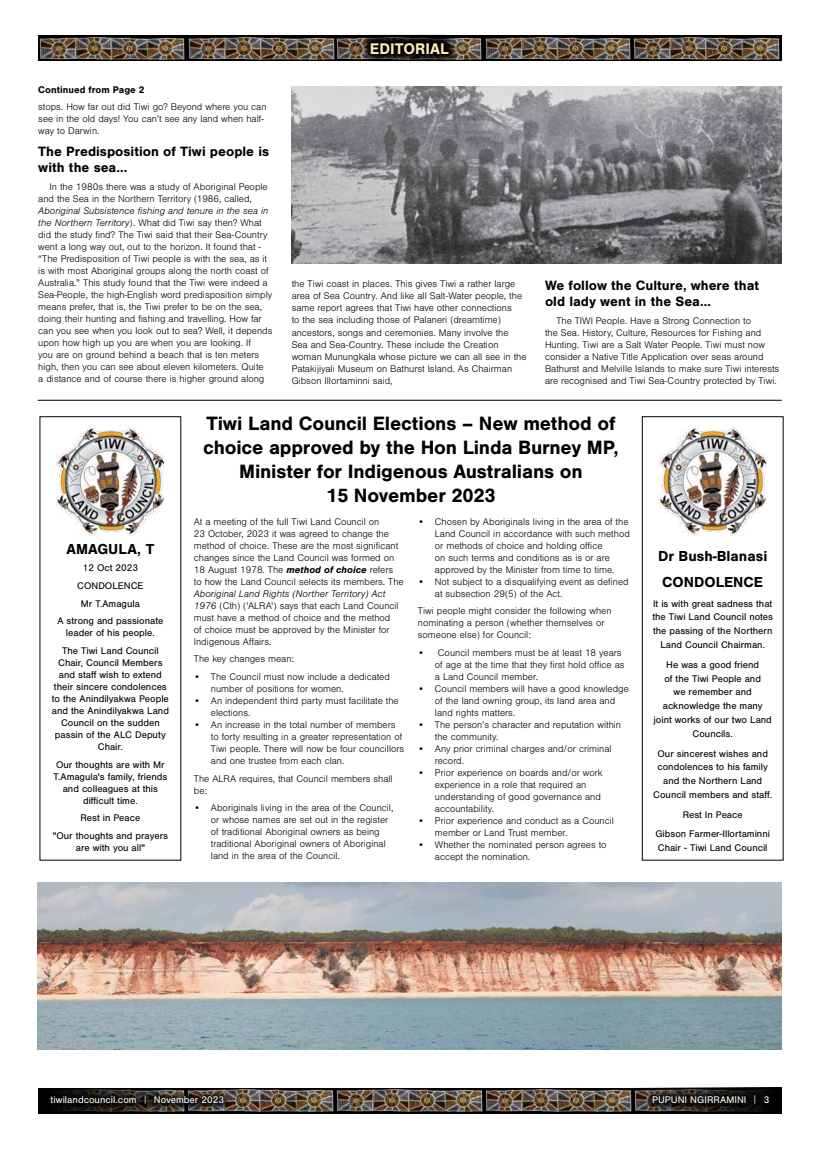
<style>
.page{position:relative;width:820px;height:1149px;background:#fff}
.page>*{position:absolute;margin:0;border:0;box-sizing:border-box;transform-origin:0 0}
.t1{font:700 20px/24px "Nimbus San";letter-spacing:-.01em;color:#000;text-align:center}
.t2{font:700 16px "Nimbus San";color:#ffe8ba}
.t3{font:700 15px/25.5px "Nimbus San";color:#000}
.t4{font:700 14px/16px "Nimbus San";color:#000}
.t5{font:300 10px/12px "Nimbus San";color:#000}
.t6{font:10px/13.9px "Nimbus San";color:#000;text-align:center}
.t7{font:10px "Nimbus San";letter-spacing:.005em;color:#fff}
.t8{font:700 10px "Nimbus San";color:#000}
.s1{font-style:italic}
.s2{font-weight:700;font-style:italic}
.s3{font-weight:300}
</style>
<div class="page">
<svg style="left:208px;top:1088px;width:127px;height:25px"></svg>
<svg style="left:484px;top:1087px;width:148px;height:26px"></svg>
<svg style="left:335px;top:1087px;width:149px;height:26px"></svg>
<svg style="left:611px;top:1087px;width:170px;height:25px"></svg>
<svg style="left:38px;top:1087px;width:170px;height:26px"></svg>
<div style="left:44px;top:1089px;width:730px;height:21px;background:#000;opacity:.75"></div>
<img style="left:483px;top:35px;width:298px;height:26px">
<img style="left:38px;top:35px;width:149px;height:26px">
<img style="left:187px;top:35px;width:148px;height:26px">
<img style="left:484px;top:35px;width:148px;height:26px">
<svg style="left:335px;top:35px;width:148px;height:26px"></svg>
<hr style="left:38px;top:400px;width:743px;height:1px;background:#000">
<img style="left:291px;top:86px;width:489px;height:178px">
<svg style="left:362px;top:34px;width:96px;height:28px;background:#252322"></svg>
<img style="left:659px;top:426px;width:107px;height:109px">
<div style="left:641px;top:416px;width:142px;height:444px;border:1px solid #000"></div>
<img style="left:57px;top:426px;width:107px;height:109px">
<img style="left:38px;top:882px;width:743px;height:167px">
<p class="t8" style="left:38px;top:84px;width:108px">Continued from Page 2</p>
<p class="t5" style="left:38px;top:101px;width:230px">stops. How far out did Tiwi go? Beyond where you can see in the old days! You can’t see any land when half&shy;way to Darwin.</p>
<h3 class="t4" style="left:38px;top:143px;width:232px">The Predisposition of Tiwi people is with the sea…</h3>
<p class="t5" style="left:38px;top:180px;width:231px;text-indent:11px">In the 1980s there was a study of Aboriginal People and the Sea in the Northern Territory (1986, called,</p>
<p class="t5" style="left:38px;top:204px;width:235px"><span class="s1">Aboriginal Subsistence fishing and tenure in the sea in the Northern Territory</span>). What did Tiwi say then? What did the study find? The Tiwi said that their Sea-Country went a long way out, out to the horizon. It found that - “The Predisposition of Tiwi people is with the sea, as it is with most Aboriginal groups along the north coast of Australia.” This study found that the Tiwi were indeed a Sea-People, the high-English word predisposition simply means prefer, that is, the Tiwi prefer to be on the sea, doing their hunting and fishing and travelling. How far can you see when you look out to sea? Well, it depends upon how high up you are when you are looking. If<br>you are on ground behind a beach that is ten meters high, then you can see about eleven kilometers. Quite<br>a distance and of course there is higher ground along</p>
<h2 class="t2" style="left:370px;top:39px;width:80px">EDITORIAL</h2>
<p class="t5" style="left:291px;top:278px;width:236px">the Tiwi coast in places. This gives Tiwi a rather large area of Sea Country. And like all Salt-Water people, the same report agrees that Tiwi have other connections<br>to the sea including those of Palaneri (dreamtime) ancestors, songs and ceremonies. Many involve the Sea and Sea-Country. These include the Creation woman Munungkala whose picture we can all see in the Patakijiyali Museum on Bathurst Island. As Chairman Gibson Illortaminni said,</p>
<h3 class="t4" style="left:545px;top:277px;width:215px">We follow the Culture, where that old lady went in the Sea…</h3>
<p class="t5" style="left:545px;top:315px;width:235px;text-indent:11px">The TIWI People. Have a Strong Connection to<br>the Sea. History, Culture, Resources for Fishing and Hunting. Tiwi are a Salt Water People. Tiwi must now consider a Native Title Application over seas around Bathurst and Melville Islands to make sure Tiwi interests are recognised and Tiwi Sea-Country protected by Tiwi.</p>
<h3 class="t3" style="left:66px;top:536px;width:89px">AMAGULA, T</h3>
<p class="t6" style="left:57px;top:559px;width:107px;line-height:17.7px">12 Oct 2023<br>CONDOLENCE<br>Mr T.Amagula<br>A strong and passionate</p>
<p class="t6" style="left:62px;top:624px;width:98px;line-height:17.7px">leader of his people.<br>The Tiwi Land Council</p>
<p class="t6" style="left:52px;top:656px;width:119px;line-height:12px">Chair, Council Members and staff wish to extend their sincere condolences to the Anindilyakwa People and the Anindilyakwa Land<br>Council on the sudden passin of the ALC Deputy<br>Chair.</p>
<p class="t6" style="left:53px;top:758px;width:115px;line-height:12px">Our thoughts are with Mr<br>T.Amagula's family, friends and colleagues at this difficult time.</p>
<p class="t6" style="left:53px;top:809px;width:117px;line-height:17.7px">Rest in Peace<br>"Our thoughts and prayers</p>
<p class="t6" style="left:76px;top:840px;width:71px">are with you all"</p>
<h1 class="t1" style="left:203px;top:411px;width:417px">Tiwi Land Council Elections – New method of choice approved by the Hon Linda Burney MP, Minister for Indigenous Australians on<br>15 November 2023</h1>
<p class="t5" style="left:194px;top:515px;width:211px">At a meeting of the full Tiwi Land Council on<br>23 October, 2023 it was agreed to change the method of choice. These are the most significant changes since the Land Council was formed on 18 August 1978. The <span class="s2">method of choice</span> refers<br>to how the Land Council selects its members. The</p>
<p class="t5" style="left:194px;top:587px;width:206px"><span class="s1">Aboriginal Land Rights (Norther Territory) Act 1976</span> (Cth) ('ALRA') says that each Land Council must have a method of choice and the method of choice must be approved by the Minister for Indigenous Affairs.</p>
<p class="t5" style="left:194px;top:653px;width:102px">The key changes mean:</p>
<p class="t5" style="left:211px;top:670px;width:180px;text-indent:-17px">• The Council must now include a dedicated number of positions for women.</p>
<p class="t5" style="left:211px;top:694px;width:189px;text-indent:-17px">• An independent third party must facilitate the elections.</p>
<p class="t5" style="left:211px;top:718px;width:195px;text-indent:-17px">• An increase in the total number of members to forty resulting in a greater representation of Tiwi people. There will now be four councillors and one trustee from each clan.</p>
<p class="t5" style="left:194px;top:772px;width:200px">The ALRA requires, that Council members shall be:</p>
<p class="t5" style="left:211px;top:802px;width:184px;text-indent:-17px">• Aboriginals living in the area of the Council, or whose names are set out in the register of traditional Aboriginal owners as being traditional Aboriginal owners of Aboriginal land in the area of the Council.</p>
<p class="t5" style="left:435px;top:515px;width:196px;text-indent:-17px">• Chosen by Aboriginals living in the area of the Land Council in accordance with such method or methods of choice and holding office<br>on such terms and conditions as is or are approved by the Minister from time to time.</p>
<p class="t5" style="left:435px;top:575px;width:195px;text-indent:-17px">• Not subject to a disqualifying event as defined at subsection 29(5) of the Act.</p>
<p class="t5" style="left:418px;top:605px;width:195px">Tiwi people might consider the following when nominating a person (whether themselves or someone else) for Council:</p>
<p class="t5" style="left:435px;top:646px;width:191px;text-indent:-17px">• Council members must be at least 18 years of age at the time that they first hold office as a Land Council member.</p>
<p class="t5" style="left:435px;top:682px;width:195px;text-indent:-17px">• Council members will have a good knowledge of the land owning group, its land area and land rights matters.</p>
<p class="t5" style="left:435px;top:718px;width:188px;text-indent:-17px">• The person’s character and reputation within the community.</p>
<p class="t5" style="left:435px;top:742px;width:178px;text-indent:-17px">• Any prior criminal charges and/or criminal record.</p>
<p class="t5" style="left:435px;top:766px;width:169px;text-indent:-17px">• Prior experience on boards and/or work experience in a role that required an understanding of good governance and accountability.</p>
<p class="t5" style="left:435px;top:814px;width:180px;text-indent:-17px">• Prior experience and conduct as a Council member or Land Trust member.</p>
<p class="t5" style="left:435px;top:838px;width:173px;text-indent:-17px">• Whether the nominated person agrees to accept the nomination.</p>
<h3 class="t3" style="left:657px;top:543px;width:111px">Dr Bush-Blanasi<br>CONDOLENCE</h3>
<p class="t6" style="left:652px;top:596px;width:122px">It is with great sadness that the Tiwi Land Council notes the passing of the Northern<br>Land Council Chairman.</p>
<p class="t6" style="left:653px;top:657px;width:120px">He was a good friend<br>of the Tiwi People and<br>we remember and acknowledge the many joint works of our two Land<br>Councils.</p>
<p class="t6" style="left:653px;top:746px;width:120px">Our sincerest wishes and condolences to his family and the Northern Land<br>Council members and staff.</p>
<p class="t6" style="left:655px;top:804px;width:116px;line-height:19.5px">Rest In Peace<br>Gibson Farmer-Illortaminni</p>
<p class="t6" style="left:657px;top:840px;width:111px">Chair - Tiwi Land Council</p>
<p class="t7" style="left:51px;top:1094px;width:175px">tiwilandcouncil.com <span class="s3">|</span> November 2023</p>
<p class="t7" style="left:652px;top:1094px;width:119px">PUPUNI NGIRRAMINI <span class="s3">|</span> 3</p>
</div>
